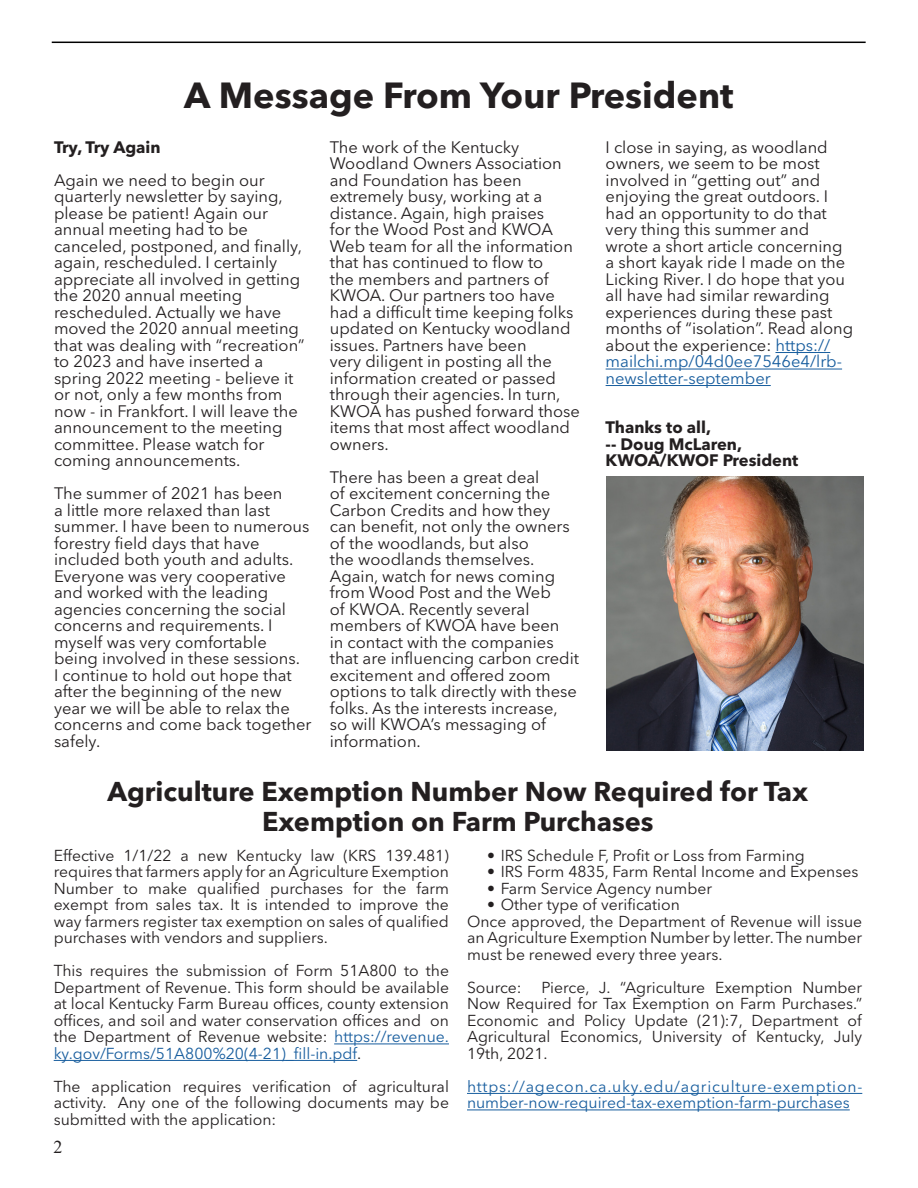
<style>
.page{position:relative;width:918px;height:1188px;background:#fff}
.page>*{position:absolute;margin:0;border:0;box-sizing:border-box;transform-origin:0 0}
.All_Body_Text{font:700 36px "Avenir Next LT Pro";color:#231f20}
.t1{font:700 27px/30px "Avenir Next LT Pro";color:#231f20;text-align:center}
.t2{font:18px "Times New Roman";color:#231f20}
.All_Body_Text-2{font:16.5px/16.5px "Avenir Next LT Pro";color:#231f20}
.All_Body_Text-3{font:700 16.5px "Avenir Next LT Pro";color:#231f20}
.t3{font:15.75px/16.5px "Avenir Next LT Pro";color:#231f20;text-align:justify}
.t4{font:15.75px/16.5px "Avenir Next LT Pro";color:#175d9e}
.s1{color:#175d9e}
</style>
<div class="page">
<hr style="left:775px;top:352px;width:55px;height:1px;background:#175d9e">
<hr style="left:606px;top:369px;width:236px;height:1px;background:#175d9e">
<hr style="left:606px;top:385px;width:165px;height:1px;background:#175d9e">
<img style="left:606px;top:477px;width:258px;height:274px">
<hr style="left:52px;top:42px;width:814px;height:1px;background:#000">
<hr style="left:334px;top:1044px;width:115px;height:1px;background:#175d9e">
<hr style="left:54px;top:1060px;width:303px;height:1px;background:#175d9e">
<hr style="left:467px;top:1093px;width:395px;height:1px;background:#175d9e">
<hr style="left:467px;top:1110px;width:383px;height:1px;background:#175d9e">
<p class="All_Body_Text" style="left:184px;top:74px;width:551px">A Message From Your President</p>
<p class="All_Body_Text-3" style="left:54px;top:137px;width:108px">Try, Try Again</p>
<p class="All_Body_Text-2" style="left:54px;top:172px;width:252px">Again we need to begin our quarterly newsletter by saying, please be patient! Again our annual meeting had to be canceled, postponed, and finally, again, rescheduled. I certainly appreciate all involved in getting the 2020 annual meeting rescheduled. Actually we have moved the 2020 annual meeting that was dealing with “recreation” to 2023 and have inserted a spring 2022 meeting - believe it or not, only a few months from now - in Frankfort. I will leave the announcement to the meeting committee. Please watch for coming announcements.</p>
<p class="All_Body_Text-2" style="left:54px;top:485px;width:259px">The summer of 2021 has been<br>a little more relaxed than last summer. I have been to numerous forestry field days that have included both youth and adults.<br>Everyone was very cooperative and worked with the leading agencies concerning the social concerns and requirements. I myself was very comfortable being involved in these sessions.<br>I continue to hold out hope that after the beginning of the new year we will be able to relax the concerns and come back together safely.</p>
<p class="All_Body_Text-2" style="left:330px;top:139px;width:252px">The work of the Kentucky<br>Woodland Owners Association and Foundation has been extremely busy, working at a distance. Again, high praises<br>for the Wood Post and KWOA<br>Web team for all the information that has continued to flow to<br>the members and partners of<br>KWOA. Our partners too have had a difficult time keeping folks updated on Kentucky woodland issues. Partners have been<br>very diligent in posting all the information created or passed through their agencies. In turn,<br>KWOA has pushed forward those items that most affect woodland owners.</p>
<p class="All_Body_Text-2" style="left:330px;top:469px;width:251px">There has been a great deal<br>of excitement concerning the<br>Carbon Credits and how they can benefit, not only the owners of the woodlands, but also<br>the woodlands themselves.<br>Again, watch for news coming from Wood Post and the Web<br>of KWOA. Recently several members of KWOA have been<br>in contact with the companies that are influencing carbon credit excitement and offered zoom options to talk directly with these folks. As the interests increase, so will KWOA’s messaging of information.</p>
<p class="All_Body_Text-2" style="left:606px;top:139px;width:249px">I close in saying, as woodland owners, we seem to be most involved in “getting out” and enjoying the great outdoors. I had an opportunity to do that very thing this summer and wrote a short article concerning a short kayak ride I made on the<br>Licking River. I do hope that you all have had similar rewarding experiences during these past months of “isolation”. Read along about the experience: <span class="s1">https:// mailchi.mp/04d0ee7546e4/lrb&shy;newsletter-september</span></p>
<p class="All_Body_Text-3" style="left:606px;top:417px;width:107px">Thanks to all,</p>
<p class="All_Body_Text-3" style="left:606px;top:434px;width:138px">-- Doug McLaren,</p>
<p class="All_Body_Text-3" style="left:606px;top:450px;width:194px">KWOA/KWOF President</p>
<p class="t1" style="left:107px;top:776px;width:702px">Agriculture Exemption Number Now Required for Tax<br>Exemption on Farm Purchases</p>
<p class="t3" style="left:54px;top:847px;width:397px">Effective 1/1/22 a new Kentucky law (KRS 139.481) requires that farmers apply for an Agriculture Exemption Number to make qualified purchases for the farm exempt from sales tax. It is intended to improve the way farmers register tax exemption on sales of qualified purchases with vendors and suppliers.</p>
<p class="t3" style="left:54px;top:963px;width:397px">This requires the submission of Form 51A800 to the Department of Revenue. This form should be available at local Kentucky Farm Bureau offices, county extension offices, and soil and water conservation offices and on the Department of Revenue website: <span class="s1">https://revenue. ky.gov/Forms/51A800%20(4-21)_fill-in.pdf</span>.</p>
<p class="t3" style="left:54px;top:1078px;width:397px">The application requires verification of agricultural activity. Any one of the following documents may be submitted with the application:</p>
<p class="t3" style="left:487px;top:847px;width:319px">• IRS Schedule F, Profit or Loss from Farming</p>
<p class="t3" style="left:487px;top:864px;width:373px">• IRS Form 4835, Farm Rental Income and Expenses</p>
<p class="t3" style="left:487px;top:880px;width:226px">• Farm Service Agency number</p>
<p class="t3" style="left:487px;top:897px;width:194px">• Other type of verification</p>
<p class="t3" style="left:467px;top:913px;width:397px">Once approved, the Department of Revenue will issue an Agriculture Exemption Number by letter. The number must be renewed every three years.</p>
<p class="t3" style="left:467px;top:979px;width:56px">Source:</p>
<p class="t3" style="left:467px;top:979px;width:397px;text-indent:74px">Pierce, J. “Agriculture Exemption Number Now Required for Tax Exemption on Farm Purchases.” Economic and Policy Update (21):7, Department of Agricultural Economics, University of Kentucky, July 19th, 2021.</p>
<p class="t4" style="left:467px;top:1078px;width:397px">https://agecon.ca.uky.edu/agriculture-exemption&shy;number-now-required-tax-exemption-farm-purchases</p>
<p class="t2" style="left:53px;top:1134px;width:10px">2</p>
</div>
